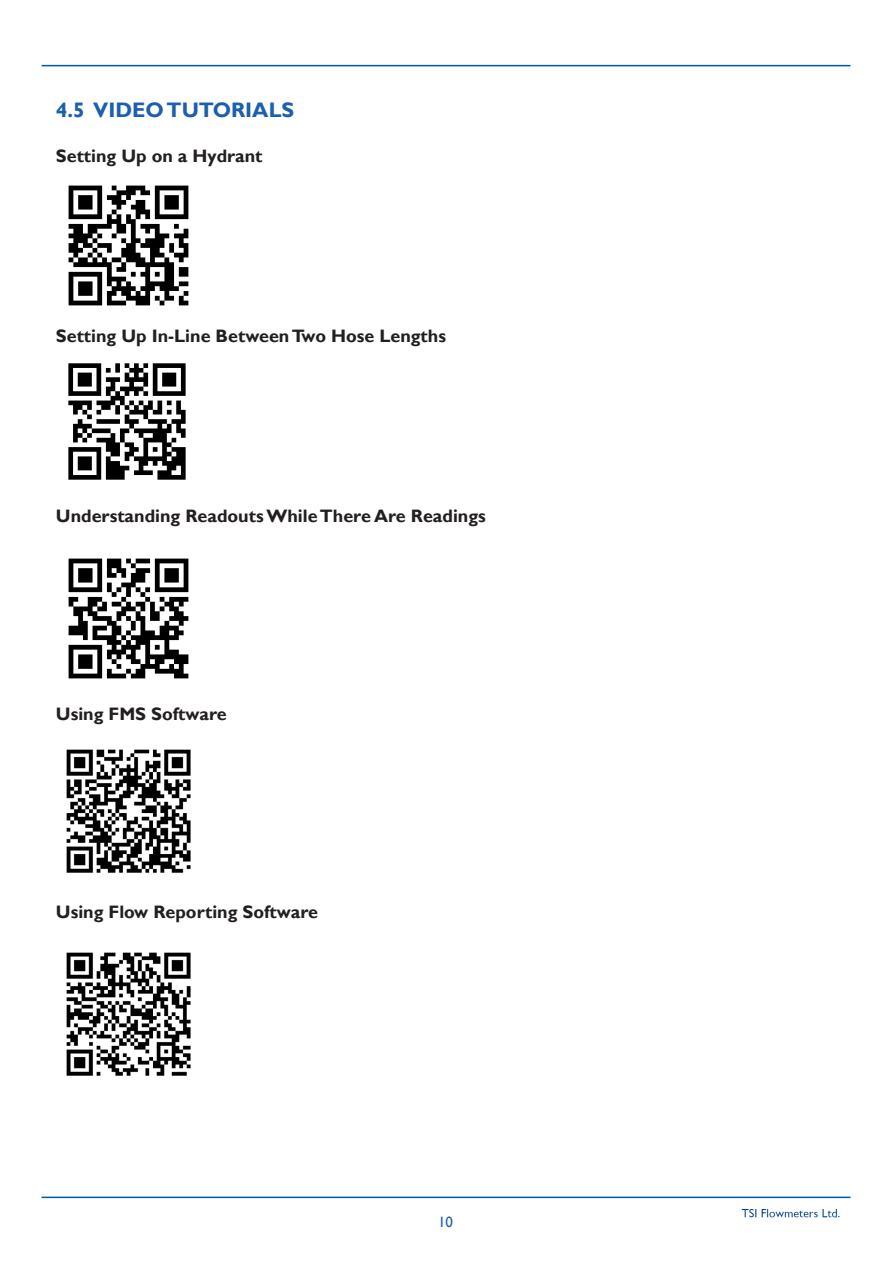
<style>
.page{position:relative;width:893px;height:1263px;background:#fff}
.page>*{position:absolute;margin:0;border:0;box-sizing:border-box;transform-origin:0 0}
.t1{font:700 21px "Gill Sans";color:#1d5fad}
.t2{font:700 18px "Gill Sans";color:#231f20}
.t3{font:15px "Gill Sans";color:#1d5fad}
</style>
<div class="page">
<img style="left:41px;top:64px;width:810px;height:3px">
<img style="left:41px;top:1196px;width:810px;height:22px">
<img style="left:66px;top:749px;width:125px;height:124px">
<img style="left:66px;top:952px;width:125px;height:124px">
<img style="left:68px;top:185px;width:121px;height:121px">
<img style="left:68px;top:363px;width:118px;height:117px">
<img style="left:68px;top:558px;width:121px;height:121px">
<p class="t1" style="left:56px;top:97px;width:240px">4.5 VIDEO TUTORIALS</p>
<p class="t2" style="left:56px;top:145px;width:208px">Setting Up on a Hydrant</p>
<p class="t2" style="left:56px;top:325px;width:392px">Setting Up In-Line Between Two Hose Lengths</p>
<p class="t2" style="left:56px;top:505px;width:431px">Understanding Readouts While There Are Readings</p>
<p class="t2" style="left:56px;top:703px;width:172px">Using FMS Software</p>
<p class="t2" style="left:56px;top:901px;width:264px">Using Flow Reporting Software</p>
<p class="t3" style="left:438px;top:1213px;width:16px">10</p>
</div>
